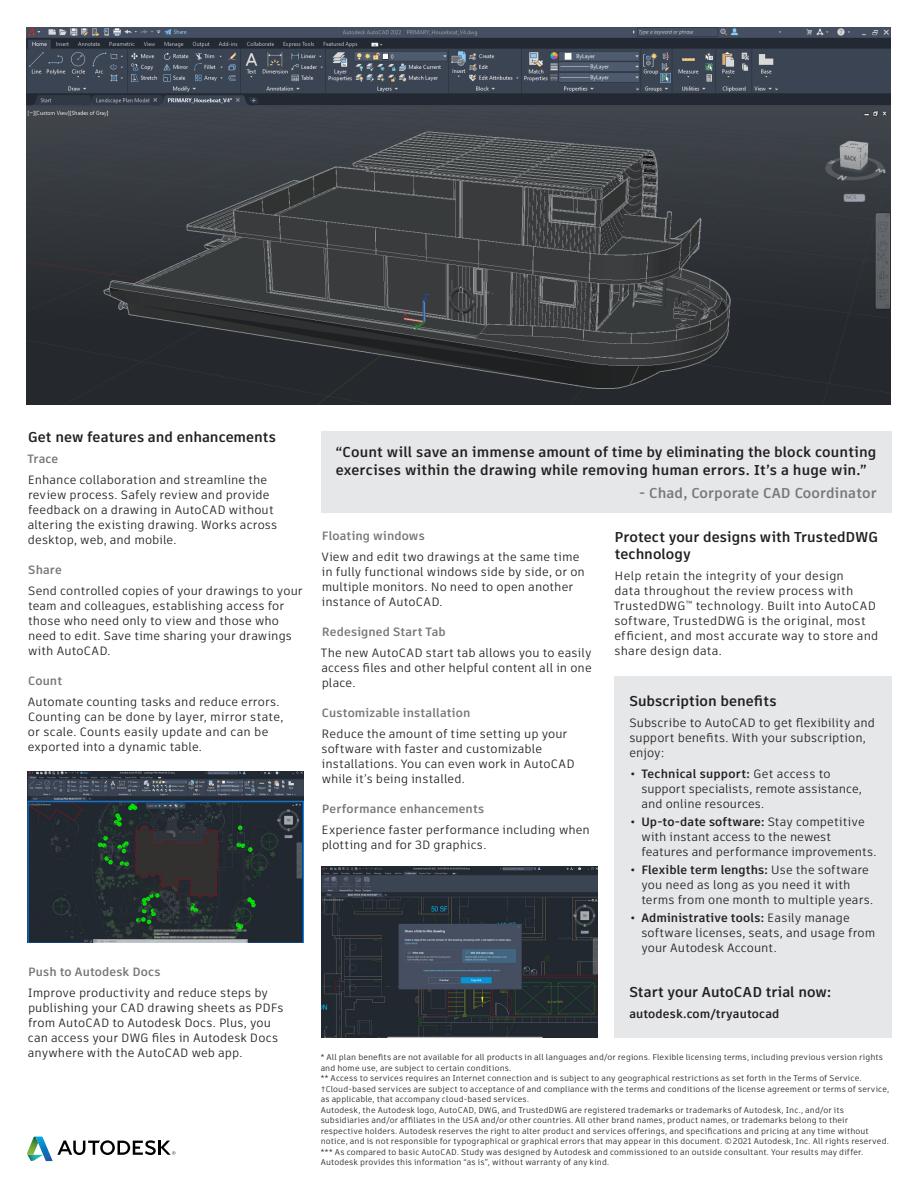
<style>
.page{position:relative;width:918px;height:1188px;background:#fff}
.page>*{position:absolute;margin:0;border:0;box-sizing:border-box;transform-origin:0 0}
.Text_Heading{font:700 14.25px/17.2px "Artifakt Element";letter-spacing:.005em;color:#231f20}
.Boiler_Plate_Copy{font:700 14.25px "Artifakt Element";letter-spacing:.01em;color:#76787b}
.Text_Subheading{font:700 14.25px "Artifakt Element";color:#231f20}
.Body_Text{font:12px/15px "Artifakt Element";letter-spacing:.01em;color:#231f20}
.Text_Subheading-2{font:700 12px "Artifakt Element";letter-spacing:.01em;color:#76787b}
.Body_Text-2{font:12px/15px "Artifakt Element Off";letter-spacing:.01em;color:#231f20}
.Body_Text-3{font:700 12px "Artifakt Element Off";letter-spacing:.005em;color:#231f20}
.Tradegraph{font:8.25px/10.5px "Artifakt Element";letter-spacing:.015em;color:#231f20}
.s1{font-weight:700}
</style>
<div class="page">
<img style="left:27px;top:27px;width:864px;height:378px">
<svg style="left:27px;top:1137px;width:149px;height:24px"></svg>
<div style="left:321px;top:431px;width:571px;height:82px;background:#e6e7e8"></div>
<img style="left:28px;top:771px;width:276px;height:171px">
<img style="left:321px;top:867px;width:276px;height:171px">
<div style="left:614px;top:676px;width:278px;height:362px;background:#e6e7e8"></div>
<p class="Text_Heading" style="left:28px;top:429px;width:250px">Get new features and enhancements</p>
<p class="Text_Subheading-2" style="left:28px;top:451px;width:32px">Trace</p>
<p class="Body_Text" style="left:28px;top:473px;width:251px">Enhance collaboration and streamline the review process. Safely review and provide feedback on a drawing in AutoCAD without altering the existing drawing. Works across desktop, web, and mobile.</p>
<p class="Text_Subheading-2" style="left:28px;top:562px;width:35px">Share</p>
<p class="Body_Text" style="left:28px;top:584px;width:276px">Send controlled copies of your drawings to your team and colleagues, establishing access for those who need only to view and those who need to edit. Save time sharing your drawings with AutoCAD.</p>
<p class="Text_Subheading-2" style="left:28px;top:673px;width:35px">Count</p>
<p class="Body_Text" style="left:28px;top:695px;width:257px">Automate counting tasks and reduce errors.<br>Counting can be done by layer, mirror state, or scale. Counts easily update and can be exported into a dynamic table.</p>
<p class="Text_Subheading-2" style="left:28px;top:964px;width:134px">Push to Autodesk Docs</p>
<p class="Body_Text" style="left:28px;top:986px;width:257px">Improve productivity and reduce steps by publishing your CAD drawing sheets as PDFs from AutoCAD to Autodesk Docs. Plus, you can access your DWG files in Autodesk Docs anywhere with the AutoCAD web app.</p>
<p class="Text_Heading" style="left:336px;top:444px;width:542px">“Count will save an immense amount of time by eliminating the block counting exercises within the drawing while removing human errors. It’s a huge win.”</p>
<p class="Boiler_Plate_Copy" style="left:639px;top:483px;width:239px">- Chad, Corporate CAD Coordinator</p>
<p class="Text_Heading" style="left:615px;top:528px;width:265px">Protect your designs with TrustedDWG technology</p>
<p class="Body_Text" style="left:614px;top:568px;width:266px">Help retain the integrity of your design<br>data throughout the review process with TrustedDWG<sup>™</sup> technology. Built into AutoCAD software, TrustedDWG is the original, most efficient, and most accurate way to store and share design data.</p>
<p class="Text_Heading" style="left:629px;top:693px;width:149px">Subscription benefits</p>
<p class="Body_Text-2" style="left:629px;top:716px;width:247px">Subscribe to AutoCAD to get flexibility and support benefits. With your subscription, enjoy:</p>
<p class="Body_Text" style="left:641px;top:767px;width:222px;text-indent:-10px"><span class="s1">• Technical support:</span> Get access to support specialists, remote assistance, and online resources.</p>
<p class="Body_Text" style="left:641px;top:815px;width:237px;text-indent:-10px"><span class="s1">• Up-to-date software:</span> Stay competitive with instant access to the newest features and performance improvements.</p>
<p class="Body_Text" style="left:641px;top:863px;width:233px;text-indent:-10px"><span class="s1">• Flexible term lengths:</span> Use the software you need as long as you need it with terms from one month to multiple years.</p>
<p class="Body_Text" style="left:641px;top:911px;width:236px;text-indent:-10px"><span class="s1">• Administrative tools:</span> Easily manage software licenses, seats, and usage from your Autodesk Account.</p>
<p class="Text_Subheading" style="left:629px;top:982px;width:203px">Start your AutoCAD trial now:</p>
<p class="Body_Text-3" style="left:629px;top:1006px;width:152px">autodesk.com/tryautocad</p>
<p class="Text_Subheading-2" style="left:322px;top:527px;width:104px">Floating windows</p>
<p class="Body_Text" style="left:321px;top:549px;width:265px">View and edit two drawings at the same time in fully functional windows side by side, or on multiple monitors. No need to open another instance of AutoCAD.</p>
<p class="Text_Subheading-2" style="left:322px;top:623px;width:125px">Redesigned Start Tab</p>
<p class="Body_Text" style="left:321px;top:645px;width:272px;text-align:justify">The new AutoCAD start tab allows you to easily access files and other helpful content all in one place.</p>
<p class="Text_Subheading-2" style="left:322px;top:704px;width:150px">Customizable installation</p>
<p class="Body_Text" style="left:322px;top:726px;width:255px">Reduce the amount of time setting up your software with faster and customizable installations. You can even work in AutoCAD while it’s being installed.</p>
<p class="Text_Subheading-2" style="left:322px;top:800px;width:164px">Performance enhancements</p>
<p class="Body_Text" style="left:322px;top:822px;width:270px">Experience faster performance including when plotting and for 3D graphics.</p>
<p class="Tradegraph" style="left:321px;top:1052px;width:564px">* All plan benefits are not available for all products in all languages and/or regions. Flexible licensing terms, including previous version rights and home use, are subject to certain conditions.</p>
<p class="Tradegraph" style="left:321px;top:1073px;width:542px">** Access to services requires an Internet connection and is subject to any geographical restrictions as set forth in the Terms of Service.</p>
<p class="Tradegraph" style="left:321px;top:1084px;width:570px">†Cloud-based services are subject to acceptance of and compliance with the terms and conditions of the license agreement or terms of service, as applicable, that accompany cloud-based services.</p>
<p class="Tradegraph" style="left:321px;top:1105px;width:570px">Autodesk, the Autodesk logo, AutoCAD, DWG, and TrustedDWG are registered trademarks or trademarks of Autodesk, Inc., and/or its subsidiaries and/or affiliates in the USA and/or other countries. All other brand names, product names, or trademarks belong to their respective holders. Autodesk reserves the right to alter product and services offerings, and specifications and pricing at any time without notice, and is not responsible for typographical or graphical errors that may appear in this document. © 2021 Autodesk, Inc. All rights reserved.</p>
<p class="Tradegraph" style="left:321px;top:1147px;width:544px">*** As compared to basic AutoCAD. Study was designed by Autodesk and commissioned to an outside consultant. Your results may differ.<br>Autodesk provides this information “as is”, without warranty of any kind.</p>
</div>
